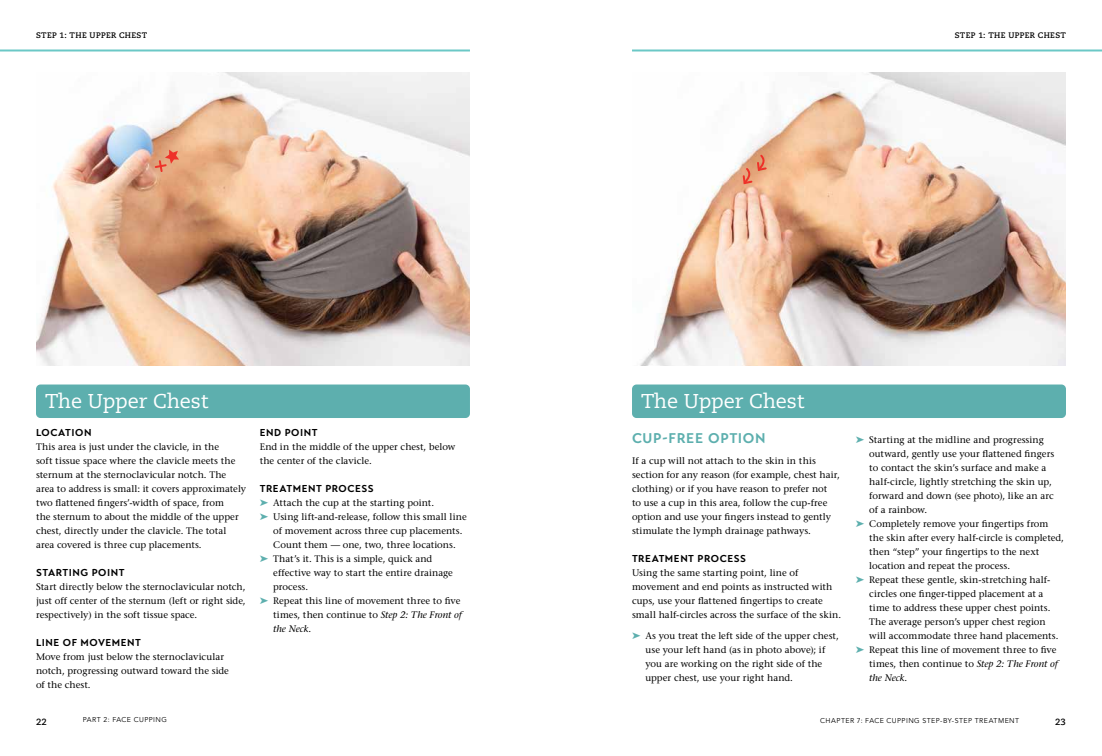
<style>
.page{position:relative;width:1102px;height:756px;background:#fff}
.page>*{position:absolute;margin:0;border:0;box-sizing:border-box;transform-origin:0 0}
.t1{font:20px "Caecilia LT Std";letter-spacing:-.01em;color:#fff}
.t2{font:700 14px "Transat Text";letter-spacing:.045em;color:#5dafae}
.t3{font:700 10px "Transat Text";letter-spacing:.055em;color:#000}
.t4{font:500 9.5px/14px "Stone Serif Std";letter-spacing:.005em;color:#000}
.t5{font:italic 500 9.5px "Stone Serif Std";letter-spacing:.005em;color:#000}
.t6{font:700 9px "Caecilia LT Std";color:#000}
.t7{font:700 8px "Caecilia LT Std";letter-spacing:.045em;color:#000}
.t8{font:7px "Avenir LT Std";letter-spacing:.065em;color:#000}
.s1{color:#5dafae}
.s2{font-style:italic}
.s3{font-style:normal}
</style>
<div class="page">
<hr style="left:632px;top:50px;width:470px;height:2px;background:#6bc8c6">
<hr style="left:0;top:50px;width:470px;height:2px;background:#6bc8c6">
<div style="left:36px;top:385px;width:434px;height:33px;background:#5dafae;border-radius:4px"></div>
<div style="left:632px;top:385px;width:434px;height:33px;background:#5dafae;border-radius:4px"></div>
<img style="left:36px;top:72px;width:434px;height:294px">
<svg style="left:153px;top:150px;width:26px;height:23px"></svg>
<img style="left:640px;top:72px;width:426px;height:294px">
<svg style="left:741px;top:153px;width:27px;height:33px"></svg>
<p class="t7" style="left:36px;top:30px;width:12px">STEP</p>
<p class="t7" style="left:60px;top:30px;width:37px">1: THE UPPE</p>
<p class="t7" style="left:111px;top:30px;width:27px">R CHEST</p>
<p class="t7" style="left:954px;top:30px;width:12px">STEP</p>
<p class="t7" style="left:978px;top:30px;width:37px">1: THE UPPE</p>
<p class="t7" style="left:1030px;top:30px;width:27px">R CHEST</p>
<h1 class="t1" style="left:45px;top:389px;width:165px">The Upper Chest</h1>
<p class="t3" style="left:36px;top:426px;width:57px">LOCATION</p>
<p class="t4" style="left:36px;top:440px;width:212px">This area is just under the clavicle, in the<br>soft tissue space where the clavicle meets the sternum at the sternoclavicular notch. The area to address is small: it covers approximately two flattened fingers’-width of space, from<br>the sternum to about the middle of the upper chest, directly under the clavicle. The total area covered is three cup placements.</p>
<p class="t3" style="left:36px;top:566px;width:90px">STARTING POINT</p>
<p class="t4" style="left:36px;top:580px;width:211px;text-align:justify">Start directly below the sternoclavicular notch, just off center of the sternum (left or right side, respectively) in the soft tissue space.</p>
<p class="t3" style="left:36px;top:636px;width:107px">LINE OF MOVEMENT</p>
<p class="t4" style="left:36px;top:650px;width:194px">Move from just below the sternoclavicular notch, progressing outward toward the side of the chest.</p>
<p class="t3" style="left:260px;top:426px;width:59px">END POINT</p>
<p class="t4" style="left:260px;top:440px;width:197px">End in the middle of the upper chest, below the center of the clavicle.</p>
<p class="t3" style="left:260px;top:482px;width:115px">TREATMENT PROCESS</p>
<p class="t4" style="left:260px;top:496px;width:176px"><span class="s1">➤</span> Attach the cup at the starting point.</p>
<p class="t4" style="left:260px;top:510px;width:208px"><span class="s1">➤</span> Using lift-and-release, follow this small line</p>
<p class="t4" style="left:273px;top:524px;width:191px">of movement across three cup placements.</p>
<p class="t4" style="left:273px;top:538px;width:184px">Count them — one, two, three locations.</p>
<p class="t4" style="left:260px;top:552px;width:174px"><span class="s1">➤</span> That’s it. This is a simple, quick and</p>
<p class="t4" style="left:273px;top:566px;width:181px">effective way to start the entire drainage</p>
<p class="t4" style="left:273px;top:580px;width:36px">process.</p>
<p class="t4" style="left:260px;top:594px;width:202px"><span class="s1">➤</span> Repeat this line of movement three to five</p>
<p class="t4" style="left:273px;top:608px;width:190px">times, then continue to <span class="s2">Step 2: The Front of</span></p>
<p class="t5" style="left:273px;top:623px;width:40px">the Neck<span class="s3">.</span></p>
<h1 class="t1" style="left:641px;top:389px;width:165px">The Upper Chest</h1>
<h2 class="t2" style="left:632px;top:430px;width:135px">CUP-FREE OPTION</h2>
<p class="t4" style="left:632px;top:454px;width:209px">If a cup will not attach to the skin in this section for any reason (for example, chest hair, clothing) or if you have reason to prefer not<br>to use a cup in this area, follow the cup-free option and use your fingers instead to gently stimulate the lymph drainage pathways.</p>
<p class="t3" style="left:632px;top:552px;width:115px">TREATMENT PROCESS</p>
<p class="t4" style="left:632px;top:566px;width:210px">Using the same starting point, line of movement and end points as instructed with cups, use your flattened fingertips to create small half-circles across the surface of the skin.</p>
<p class="t4" style="left:645px;top:629px;width:195px;text-indent:-13px"><span class="s1">➤</span> As you treat the left side of the upper chest, use your left hand (as in photo above); if you are working on the right side of the upper chest, use your right hand.</p>
<p class="t4" style="left:855px;top:433px;width:190px"><span class="s1">➤</span> Starting at the midline and progressing</p>
<p class="t4" style="left:869px;top:447px;width:186px">outward, gently use your flattened fingers</p>
<p class="t4" style="left:869px;top:461px;width:178px">to contact the skin’s surface and make a</p>
<p class="t4" style="left:869px;top:475px;width:184px">half-circle, lightly stretching the skin up,</p>
<p class="t4" style="left:869px;top:489px;width:186px">forward and down (see photo), like an arc</p>
<p class="t4" style="left:869px;top:503px;width:60px">of a rainbow.</p>
<p class="t4" style="left:855px;top:517px;width:194px"><span class="s1">➤</span> Completely remove your fingertips from</p>
<p class="t4" style="left:869px;top:531px;width:196px">the skin after every half-circle is completed,</p>
<p class="t4" style="left:869px;top:545px;width:172px">then “step” your fingertips to the next</p>
<p class="t4" style="left:869px;top:559px;width:142px">location and repeat the process.</p>
<p class="t4" style="left:855px;top:573px;width:196px"><span class="s1">➤</span> Repeat these gentle, skin-stretching half-</p>
<p class="t4" style="left:869px;top:587px;width:176px">circles one finger-tipped placement at a</p>
<p class="t4" style="left:869px;top:601px;width:183px">time to address these upper chest points.</p>
<p class="t4" style="left:869px;top:615px;width:178px">The average person’s upper chest region</p>
<p class="t4" style="left:869px;top:629px;width:191px">will accommodate three hand placements.</p>
<p class="t4" style="left:855px;top:643px;width:202px"><span class="s1">➤</span> Repeat this line of movement three to five</p>
<p class="t4" style="left:869px;top:657px;width:190px">times, then continue to <span class="s2">Step 2: The Front of</span></p>
<p class="t5" style="left:869px;top:672px;width:40px">the Neck<span class="s3">.</span></p>
<p class="t6" style="left:36px;top:716px;width:12px">22</p>
<p class="t8" style="left:83px;top:715px;width:85px">PART 2: FACE CUPPING</p>
<p class="t6" style="left:1055px;top:716px;width:12px">23</p>
<p class="t8" style="left:820px;top:716px;width:200px">CHAPTER 7: FACE CUPPING STEP-BY-STEP TREATMENT</p>
</div>
